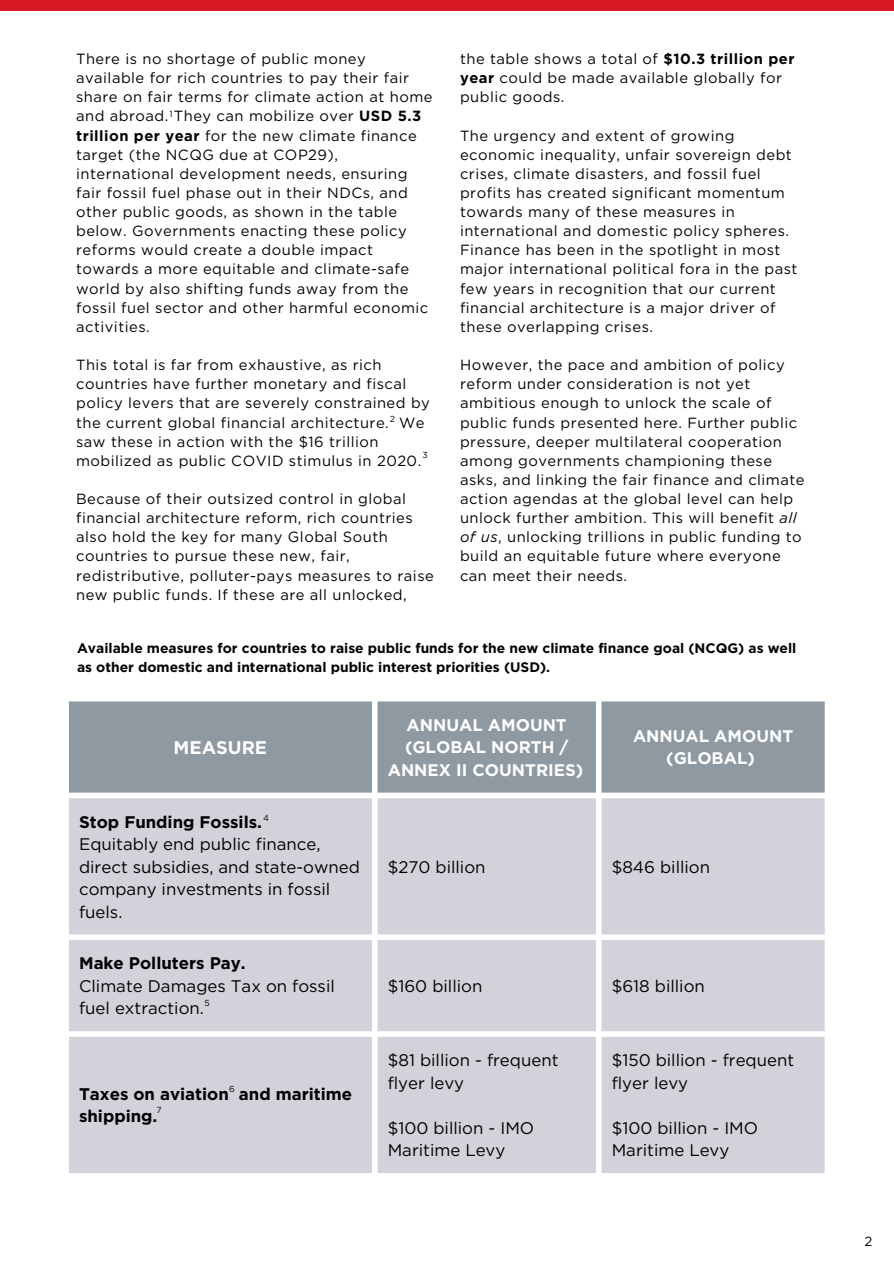
<style>
.page{position:relative;width:894px;height:1264px;background:#fff}
.page>*{position:absolute;margin:0;border:0;box-sizing:border-box;transform-origin:0 0}
.t1{font:700 18.3px "Gotham";color:#fff}
.t2{font:16.8px/22.5px "Gotham";color:#000}
.t3{font:700 16.8px/22.5px "Gotham";color:#000}
.t4{font:700 16.8px/22.5px "Gotham";color:#fff;text-align:center}
.t5{font:14.7px/19.2px "Gotham";letter-spacing:.035em;color:#060302}
.t6{font:700 13.8px/19.2px "Gotham";color:#060302}
.t7{font:13.2px "Gotham";color:#060302}
.t8{font:8.7px "Gotham";color:#060302}
.s1{font-weight:700}
.s2{font-style:italic}
</style>
<div class="page">
<div style="left:0;top:0;width:893px;height:10px;background:#d71921"></div>
<div style="left:69px;top:701px;width:755px;height:91px;background:#8e99a2"></div>
<div style="left:69px;top:798px;width:755px;height:374px;background:#d2d2db"></div>
<p class="t5" style="left:76px;top:49px;width:358px">There is no shortage of public money available for rich countries to pay their fair share on fair terms for climate action at home and abroad. They can mobilize over <span class="s1">USD 5.3 trillion per year</span> for the new climate finance target (the NCQG due at COP29), international development needs, ensuring fair fossil fuel phase out in their NDCs, and other public goods, as shown in the table below. Governments enacting these policy reforms would create a double impact towards a more equitable and climate-safe world by also shifting funds away from the fossil fuel sector and other harmful economic activities.</p>
<p class="t5" style="left:76px;top:355px;width:355px">This total is far from exhaustive, as rich countries have further monetary and fiscal policy levers that are severely constrained by the current global financial architecture. We saw these in action with the $16 trillion mobilized as public COVID stimulus in 2020.</p>
<p class="t5" style="left:76px;top:489px;width:359px">Because of their outsized control in global financial architecture reform, rich countries also hold the key for many Global South countries to pursue these new, fair, redistributive, polluter-pays measures to raise new public funds. If these are all unlocked,</p>
<p class="t8" style="left:169px;top:109px;width:5px">1</p>
<p class="t8" style="left:389px;top:413px;width:7px">2</p>
<p class="t8" style="left:422px;top:450px;width:7px">3</p>
<p class="t5" style="left:460px;top:49px;width:336px">the table shows a total of <span class="s1">$10.3 trillion per year</span> could be made available globally for public goods.</p>
<p class="t5" style="left:460px;top:126px;width:339px">The urgency and extent of growing economic inequality, unfair sovereign debt crises, climate disasters, and fossil fuel profits has created significant momentum towards many of these measures in international and domestic policy spheres.<br>Finance has been in the spotlight in most major international political fora in the past few years in recognition that our current financial architecture is a major driver of these overlapping crises.</p>
<p class="t5" style="left:460px;top:355px;width:346px">However, the pace and ambition of policy reform under consideration is not yet ambitious enough to unlock the scale of public funds presented here. Further public pressure, deeper multilateral cooperation among governments championing these asks, and linking the fair finance and climate action agendas at the global level can help unlock further ambition. This will benefit <span class="s2">all of us</span>, unlocking trillions in public funding to build an equitable future where everyone can meet their needs.</p>
<p class="t6" style="left:77px;top:638px;width:720px">Available measures for countries to raise public funds for the new climate finance goal (NCQG) as well as other domestic and international public interest priorities (USD).</p>
<p class="t1" style="left:173px;top:736px;width:95px">MEASURE</p>
<p class="t8" style="left:263px;top:812px;width:7px">4</p>
<p class="t3" style="left:79px;top:810px;width:184px">Stop Funding Fossils.</p>
<p class="t2" style="left:79px;top:832px;width:282px">Equitably end public finance, direct subsidies, and state-owned company investments in fossil fuels.</p>
<p class="t4" style="left:387px;top:713px;width:197px">ANNUAL AMOUNT (GLOBAL NORTH /<br>ANNEX II COUNTRIES)</p>
<p class="t4" style="left:632px;top:724px;width:162px">ANNUAL AMOUNT (GLOBAL)</p>
<p class="t2" style="left:387px;top:855px;width:99px">$270 billion</p>
<p class="t2" style="left:611px;top:855px;width:100px">$846 billion</p>
<p class="t3" style="left:79px;top:952px;width:168px">Make Polluters Pay.</p>
<p class="t2" style="left:79px;top:974px;width:257px">Climate Damages Tax on fossil fuel extraction.</p>
<p class="t2" style="left:387px;top:974px;width:96px">$160 billion</p>
<h1 class="t2" style="left:611px;top:974px;width:95px">$618 billion</h1>
<p class="t8" style="left:204px;top:997px;width:7px">5</p>
<p class="t8" style="left:229px;top:1083px;width:7px">6</p>
<p class="t3" style="left:79px;top:1082px;width:274px">Taxes on aviation and maritime shipping.</p>
<p class="t8" style="left:156px;top:1105px;width:7px">7</p>
<p class="t2" style="left:387px;top:1048px;width:172px">$81 billion - frequent flyer levy</p>
<p class="t2" style="left:387px;top:1116px;width:148px">$100 billion - IMO<br>Maritime Levy</p>
<p class="t2" style="left:611px;top:1048px;width:184px">$150 billion - frequent flyer levy</p>
<p class="t2" style="left:611px;top:1116px;width:148px">$100 billion - IMO<br>Maritime Levy</p>
<p class="t7" style="left:864px;top:1232px;width:9px">2</p>
</div>
